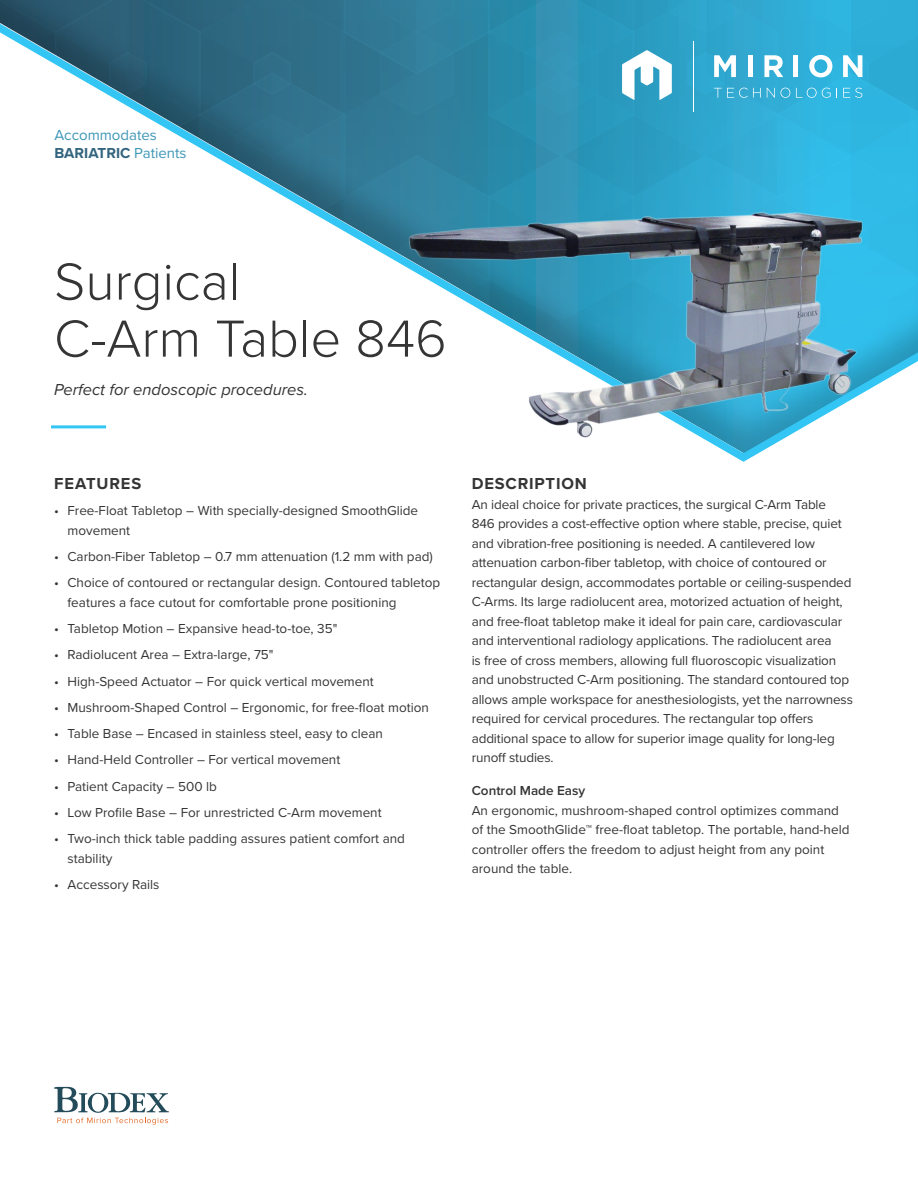
<style>
.page{position:relative;width:918px;height:1188px;background:#fff}
.page>*{position:absolute;margin:0;border:0;box-sizing:border-box;transform-origin:0 0}
.Main_Header{font:300 54px/57px "Proxima Nova";color:#363536}
.subheader{font:italic 16.5px "Proxima Nova";color:#363536}
.Small_Header{font:700 16.5px "Proxima Nova";letter-spacing:.05em;color:#363536}
.t1{font:700 15px "Proxima Nova";color:#33657f}
.t2{font:15px "Proxima Nova";color:#3e97b6}
.Small_Header-2{font:13.5px/19.5px "Proxima Nova";letter-spacing:-.01em;color:#363536}
.Body_Copy_Small{font:13.5px/19.5px "Proxima Nova";color:#363536}
.s1{font-weight:400;color:#3e97b6}
.s2{font-weight:600}
</style>
<div class="page">
<svg style="left:0;top:0;width:918px;height:455px"></svg>
<svg style="left:54px;top:1087px;width:115px;height:38px"></svg>
<img style="left:402px;top:171px;width:466px;height:268px">
<p class="t2" style="left:54px;top:123px;width:104px">Accommodates</p>
<p class="t1" style="left:54px;top:141px;width:134px">BARIATRIC <span class="s1">Patients</span></p>
<p class="Main_Header" style="left:54px;top:250px;width:394px">Surgical<br>C-Arm Table 846</p>
<p class="subheader" style="left:54px;top:377px;width:255px">Perfect for endoscopic procedures.</p>
<p class="Small_Header" style="left:54px;top:471px;width:89px">FEATURES</p>
<p class="Small_Header-2" style="left:68px;top:501px;width:352px;text-indent:-14px">• Free-Float Tabletop – With specially-designed SmoothGlide movement</p>
<p class="Small_Header-2" style="left:54px;top:546px;width:380px">• Carbon-Fiber Tabletop – 0.7 mm attenuation (1.2 mm with pad)</p>
<p class="Small_Header-2" style="left:68px;top:573px;width:374px;text-indent:-14px">• Choice of contoured or rectangular design. Contoured tabletop features a face cutout for comfortable prone positioning</p>
<p class="Small_Header-2" style="left:54px;top:618px;width:285px">• Tabletop Motion – Expansive head-to-toe, 35"</p>
<p class="Small_Header-2" style="left:54px;top:645px;width:221px">• Radiolucent Area – Extra-large, 75"</p>
<p class="Small_Header-2" style="left:54px;top:671px;width:321px">• High-Speed Actuator – For quick vertical movement</p>
<p class="Small_Header-2" style="left:54px;top:697px;width:376px">• Mushroom-Shaped Control – Ergonomic, for free-float motion</p>
<p class="Small_Header-2" style="left:54px;top:723px;width:331px">• Table Base – Encased in stainless steel, easy to clean</p>
<p class="Small_Header-2" style="left:54px;top:750px;width:288px">• Hand-Held Controller – For vertical movement</p>
<p class="Small_Header-2" style="left:54px;top:776px;width:164px">• Patient Capacity – 500 lb</p>
<p class="Small_Header-2" style="left:54px;top:802px;width:329px">• Low Profile Base – For unrestricted C-Arm movement</p>
<p class="Small_Header-2" style="left:68px;top:828px;width:339px;text-indent:-14px">• Two-inch thick table padding assures patient comfort and stability</p>
<p class="Small_Header-2" style="left:54px;top:874px;width:107px">• Accessory Rails</p>
<p class="Small_Header" style="left:472px;top:471px;width:117px">DESCRIPTION</p>
<p class="Small_Header-2" style="left:472px;top:494px;width:383px">An ideal choice for private practices, the surgical C-Arm Table<br>846 provides a cost-effective option where stable, precise, quiet and vibration-free positioning is needed. A cantilevered low attenuation carbon-fiber tabletop, with choice of contoured or rectangular design, accommodates portable or ceiling-suspended C-Arms. Its large radiolucent area, motorized actuation of height, and free-float tabletop make it ideal for pain care, cardiovascular and interventional radiology applications. The radiolucent area<br>is free of cross members, allowing full fluoroscopic visualization and unobstructed C-Arm positioning. The standard contoured top allows ample workspace for anesthesiologists, yet the narrowness required for cervical procedures. The rectangular top offers additional space to allow for superior image quality for long-leg runoff studies.</p>
<p class="Body_Copy_Small" style="left:472px;top:780px;width:379px"><span class="s2">Control Made Easy<br></span>An ergonomic, mushroom-shaped control optimizes command of the SmoothGlide™ free-float tabletop. The portable, hand-held controller offers the freedom to adjust height from any point around the table.</p>
</div>
